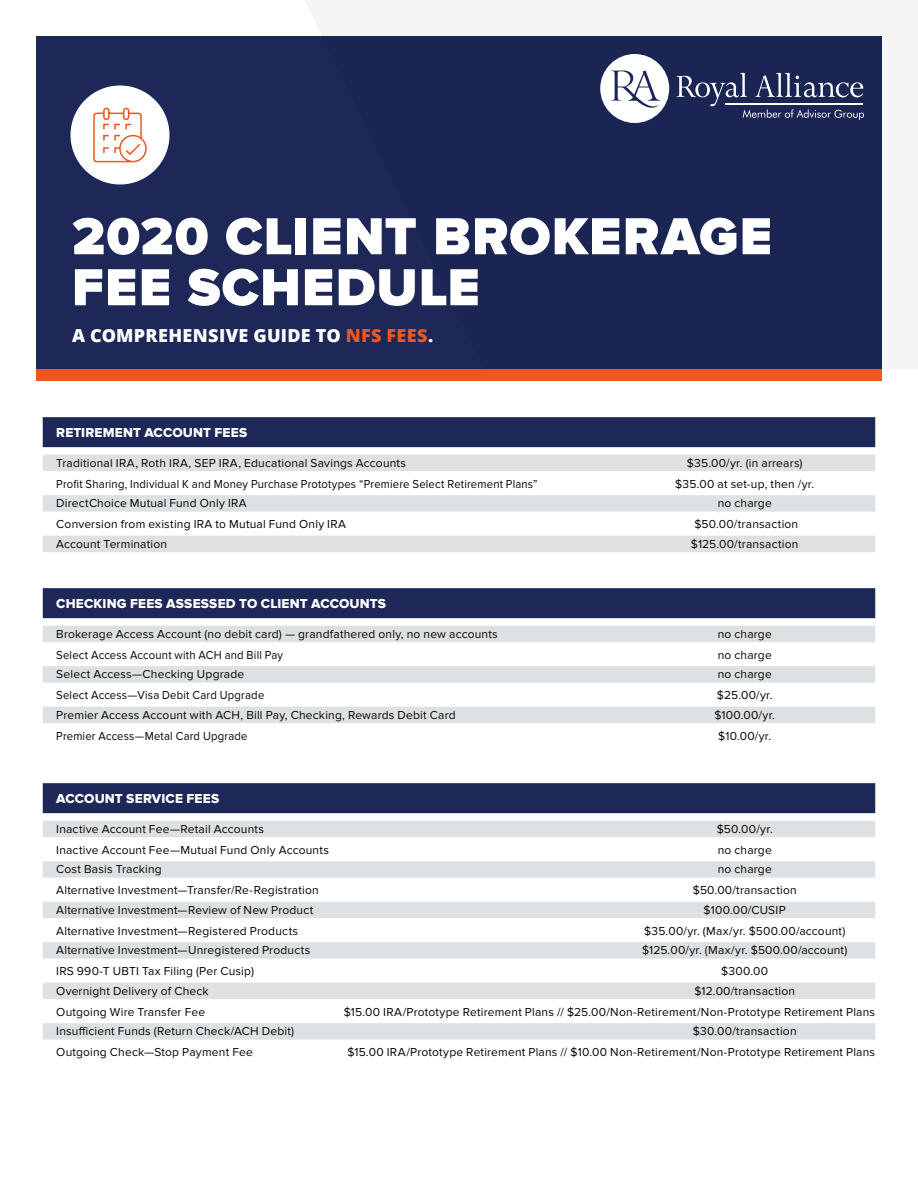
<style>
.page{position:relative;width:918px;height:1188px;background:#fff}
.page>*{position:absolute;margin:0;border:0;box-sizing:border-box;transform-origin:0 0}
._1-headings{font:900 54px/51px "Proxima Nova";letter-spacing:.02em;color:#fff}
._1-subtitle{font:800 18px "Open Sans";letter-spacing:.015em;color:#fff}
._1-table_subhead{font:13.5px "Proxima Nova Extrabld";letter-spacing:.01em;color:#fff}
._1-table_text-25{font:12px "Proxima Nova";letter-spacing:.015em;color:#040503}
._1-table_text{font:12px "Proxima Nova";letter-spacing:.015em;color:#040503}
._1-table_text-2{font:12px "Proxima Nova";letter-spacing:.015em;color:#040503;scale:.94 1}
.s1{color:#ee5622}
</style>
<div class="page">
<div style="left:36px;top:36px;width:846px;height:333px;background:#1d2758"></div>
<div style="left:43px;top:417px;width:832px;height:30px;background:#1d2758"></div>
<div style="left:43px;top:455px;width:832px;height:16px;background:#dee1e3"></div>
<div style="left:43px;top:495px;width:832px;height:17px;background:#dee1e3"></div>
<div style="left:43px;top:536px;width:832px;height:16px;background:#dee1e3"></div>
<div style="left:43px;top:588px;width:832px;height:30px;background:#1d2758"></div>
<div style="left:43px;top:626px;width:832px;height:16px;background:#dee1e3"></div>
<div style="left:43px;top:666px;width:832px;height:17px;background:#dee1e3"></div>
<div style="left:43px;top:707px;width:832px;height:16px;background:#dee1e3"></div>
<div style="left:43px;top:783px;width:832px;height:30px;background:#1d2758"></div>
<div style="left:43px;top:821px;width:832px;height:16px;background:#dee1e3"></div>
<div style="left:43px;top:861px;width:832px;height:17px;background:#dee1e3"></div>
<div style="left:43px;top:902px;width:832px;height:16px;background:#dee1e3"></div>
<div style="left:43px;top:942px;width:832px;height:17px;background:#dee1e3"></div>
<div style="left:43px;top:983px;width:832px;height:16px;background:#dee1e3"></div>
<div style="left:43px;top:1023px;width:832px;height:17px;background:#dee1e3"></div>
<div style="left:71px;top:86px;width:98px;height:98px;background:#fff;border-radius:50%"></div>
<svg style="left:93px;top:107px;width:54px;height:56px"></svg>
<div style="left:36px;top:369px;width:846px;height:12px;background:#ee5622"></div>
<svg style="left:600px;top:54px;width:69px;height:69px"></svg>
<svg style="left:676px;top:73px;width:188px;height:47px"></svg>
<hr style="left:726px;top:103px;width:137px;height:1px;background:#fff">
<p class="_1-headings" style="left:72px;top:212px;width:701px">2020 CLIENT BROKERAGE<br>FEE SCHEDULE</p>
<p class="_1-subtitle" style="left:72px;top:322px;width:363px">A COMPREHENSIVE GUIDE TO <span class="s1">NFS FEES</span>.</p>
<p class="_1-table_subhead" style="left:56px;top:424px;width:192px">RETIREMENT ACCOUNT FEES</p>
<p class="_1-table_text-25" style="left:56px;top:456px;width:351px">Traditional IRA, Roth IRA, SEP IRA, Educational Savings Accounts</p>
<p class="_1-table_text-25" style="left:687px;top:456px;width:117px">$35.00/yr. (in arrears)</p>
<p class="_1-table_text-2" style="left:56px;top:477px;width:514px">Profit Sharing, Individual K and Money Purchase Prototypes “Premiere Select Retirement Plans”</p>
<p class="_1-table_text" style="left:675px;top:477px;width:141px">$35.00 at set-up, then /yr.</p>
<p class="_1-table_text-25" style="left:56px;top:496px;width:192px">DirectChoice Mutual Fund Only IRA</p>
<p class="_1-table_text-25" style="left:718px;top:496px;width:56px">no charge</p>
<p class="_1-table_text" style="left:56px;top:517px;width:291px">Conversion from existing IRA to Mutual Fund Only IRA</p>
<p class="_1-table_text" style="left:694px;top:517px;width:105px">$50.00/transaction</p>
<p class="_1-table_text-25" style="left:56px;top:537px;width:112px">Account Termination</p>
<p class="_1-table_text-25" style="left:691px;top:537px;width:109px">$125.00/transaction</p>
<p class="_1-table_subhead" style="left:56px;top:595px;width:331px">CHECKING FEES ASSESSED TO CLIENT ACCOUNTS</p>
<p class="_1-table_text-25" style="left:56px;top:627px;width:443px">Brokerage Access Account (no debit card) — grandfathered only, no new accounts</p>
<p class="_1-table_text-25" style="left:718px;top:627px;width:56px">no charge</p>
<p class="_1-table_text-2" style="left:56px;top:648px;width:243px">Select Access Account with ACH and Bill Pay</p>
<p class="_1-table_text" style="left:718px;top:648px;width:56px">no charge</p>
<p class="_1-table_text-25" style="left:56px;top:667px;width:190px">Select Access—Checking Upgrade</p>
<p class="_1-table_text-25" style="left:718px;top:667px;width:56px">no charge</p>
<p class="_1-table_text-2" style="left:56px;top:688px;width:223px">Select Access—Visa Debit Card Upgrade</p>
<p class="_1-table_text" style="left:717px;top:688px;width:57px">$25.00/yr.</p>
<p class="_1-table_text-25" style="left:56px;top:708px;width:401px">Premier Access Account with ACH, Bill Pay, Checking, Rewards Debit Card</p>
<p class="_1-table_text-25" style="left:714px;top:708px;width:62px">$100.00/yr.</p>
<p class="_1-table_text-2" style="left:56px;top:729px;width:205px">Premier Access—Metal Card Upgrade</p>
<p class="_1-table_text" style="left:718px;top:729px;width:55px">$10.00/yr.</p>
<p class="_1-table_subhead" style="left:56px;top:790px;width:164px">ACCOUNT SERVICE FEES</p>
<p class="_1-table_text-25" style="left:56px;top:822px;width:209px">Inactive Account Fee—Retail Accounts</p>
<p class="_1-table_text-25" style="left:717px;top:822px;width:58px">$50.00/yr.</p>
<p class="_1-table_text" style="left:56px;top:843px;width:274px">Inactive Account Fee—Mutual Fund Only Accounts</p>
<p class="_1-table_text" style="left:718px;top:843px;width:56px">no charge</p>
<p class="_1-table_text-25" style="left:56px;top:862px;width:107px">Cost Basis Tracking</p>
<p class="_1-table_text-25" style="left:718px;top:862px;width:56px">no charge</p>
<p class="_1-table_text" style="left:56px;top:883px;width:264px">Alternative Investment—Transfer/Re-Registration</p>
<p class="_1-table_text" style="left:693px;top:883px;width:105px">$50.00/transaction</p>
<p class="_1-table_text-25" style="left:56px;top:903px;width:259px">Alternative Investment—Review of New Product</p>
<p class="_1-table_text-25" style="left:704px;top:903px;width:84px">$100.00/CUSIP</p>
<p class="_1-table_text" style="left:56px;top:924px;width:243px">Alternative Investment—Registered Products</p>
<p class="_1-table_text" style="left:644px;top:924px;width:203px">$35.00/yr. (Max/yr. $500.00/account)</p>
<p class="_1-table_text-25" style="left:56px;top:943px;width:256px">Alternative Investment—Unregistered Products</p>
<p class="_1-table_text-25" style="left:642px;top:943px;width:207px">$125.00/yr. (Max/yr. $500.00/account)</p>
<p class="_1-table_text" style="left:56px;top:964px;width:199px">IRS 990-T UBTI Tax Filing (Per Cusip)</p>
<p class="_1-table_text" style="left:721px;top:964px;width:49px">$300.00</p>
<p class="_1-table_text-25" style="left:56px;top:984px;width:154px">Overnight Delivery of Check</p>
<p class="_1-table_text-25" style="left:694px;top:984px;width:102px">$12.00/transaction</p>
<p class="_1-table_text" style="left:56px;top:1005px;width:151px">Outgoing Wire Transfer Fee</p>
<p class="_1-table_text" style="left:344px;top:1005px;width:533px">$15.00 IRA/Prototype Retirement Plans // $25.00/Non-Retirement/Non-Prototype Retirement Plans</p>
<p class="_1-table_text-25" style="left:56px;top:1024px;width:240px">Insufficient Funds (Return Check/ACH Debit)</p>
<p class="_1-table_text-25" style="left:693px;top:1024px;width:105px">$30.00/transaction</p>
<p class="_1-table_text" style="left:56px;top:1045px;width:198px">Outgoing Check—Stop Payment Fee</p>
<p class="_1-table_text" style="left:347px;top:1045px;width:529px">$15.00 IRA/Prototype Retirement Plans // $10.00 Non-Retirement/Non-Prototype Retirement Plans</p>
</div>
